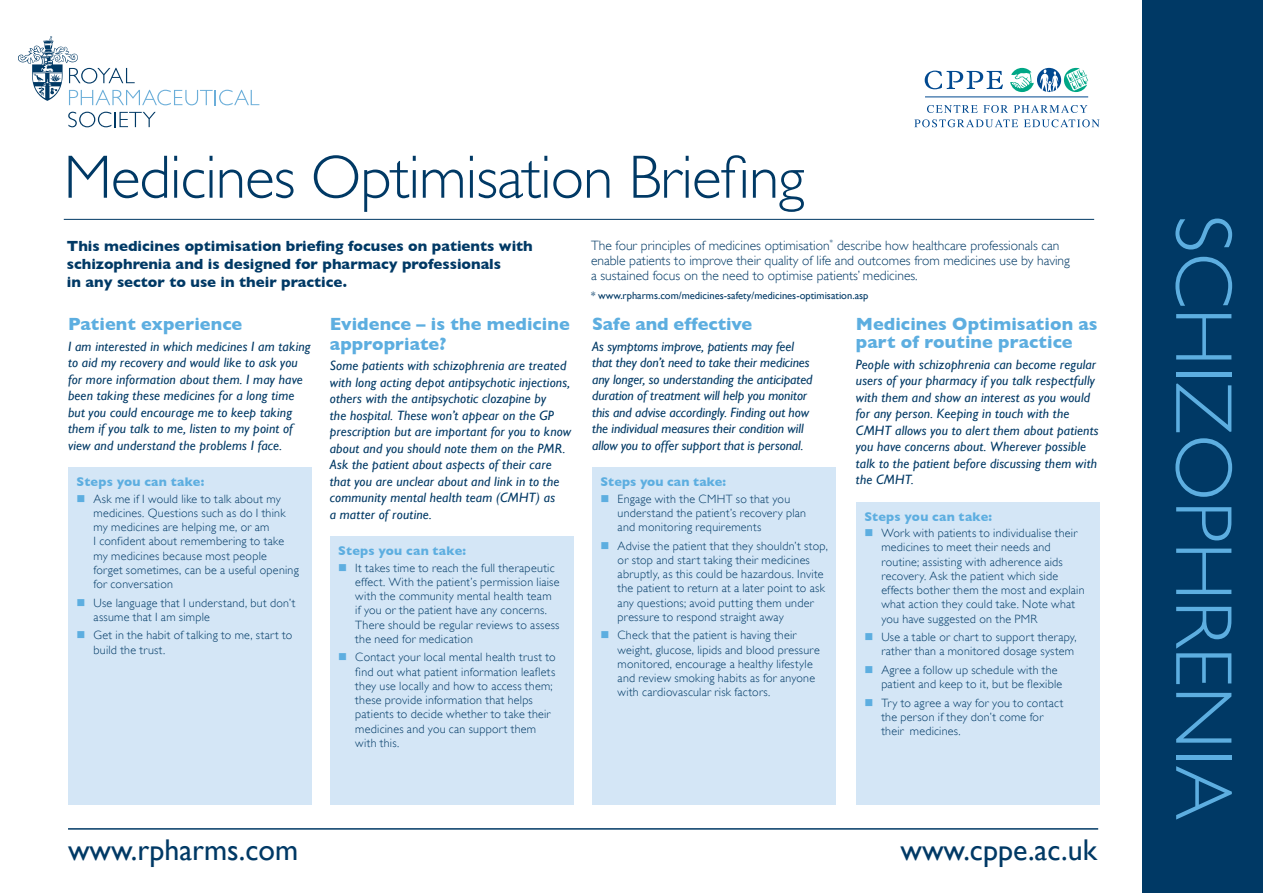
<style>
.page{position:relative;width:1263px;height:893px;background:#fff}
.page>*{position:absolute;margin:0;border:0;box-sizing:border-box;transform-origin:0 0}
.t1{font:300 81px "Gill Sans";color:#5daee0}
.t2{font:300 61.5px "Gill Sans";letter-spacing:-.015em;color:#003965}
.t3{font:30px "Gill Sans";color:#003965}
.t4{font:700 18px/19.5px "Gill Sans";letter-spacing:.005em;color:#5daee0}
.t5{font:700 15px/18px "Gill Sans";color:#003965}
.t6{font:italic 13.5px/16.5px "Gill Sans";letter-spacing:.01em;color:#003965}
.t7{font:300 13.5px/15px "Gill Sans";color:#003965}
.t8{font:700 12.75px "Gill Sans";letter-spacing:.02em;color:#5daee0}
.t9{font:300 12px/14.2px "Gill Sans";letter-spacing:.02em;color:#003965}
.t10{font:10.5px "Gill Sans";color:#003965}
.s1{color:#5daee0}
</style>
<div class="page">
<div style="left:856px;top:502px;width:243px;height:303px;background:#d4e6f6"></div>
<div style="left:592px;top:468px;width:244px;height:337px;background:#d4e6f6"></div>
<div style="left:330px;top:536px;width:244px;height:269px;background:#d4e6f6"></div>
<div style="left:68px;top:468px;width:244px;height:337px;background:#d4e6f6"></div>
<svg style="left:68px;top:112px;width:88px;height:15px"></svg>
<svg style="left:18px;top:36px;width:241px;height:69px"></svg>
<svg style="left:925px;top:71px;width:78px;height:18px"></svg>
<svg style="left:1010px;top:68px;width:78px;height:24px"></svg>
<svg style="left:927px;top:105px;width:81px;height:8px"></svg>
<svg style="left:1014px;top:105px;width:73px;height:8px"></svg>
<svg style="left:914px;top:119px;width:104px;height:8px"></svg>
<svg style="left:1024px;top:119px;width:75px;height:8px"></svg>
<hr style="left:925px;top:97px;width:163px;height:1px;background:#014990">
<hr style="left:64px;top:219px;width:1030px;height:1px;background:#003965">
<hr style="left:68px;top:828px;width:1030px;height:2px;background:#003965">
<div style="left:1143px;top:0;width:120px;height:893px;background:#003965"></div>
<h2 class="t2" style="left:64px;top:129px;width:742px">Medicines Optimisation Briefing</h2>
<p class="t5" style="left:67px;top:237px;width:467px">This medicines optimisation briefing focuses on patients with schizophrenia and is designed for pharmacy professionals<br>in any sector to use in their practice.</p>
<p class="t7" style="left:591px;top:237px;width:480px">The four principles of medicines optimisation<sup>*</sup> describe how healthcare professionals can enable patients to improve their quality of life and outcomes from medicines use by having a sustained focus on the need to optimise patients’ medicines.</p>
<p class="t10" style="left:591px;top:289px;width:279px">* www.rpharms.com/medicines-safety/medicines-optimisation.asp</p>
<h3 class="t4" style="left:68px;top:314px;width:176px">Patient experience</h3>
<p class="t6" style="left:68px;top:338px;width:244px">I am interested in which medicines I am taking to aid my recovery and would like to ask you for more information about them. I may have been taking these medicines for a long time but you could encourage me to keep taking them if you talk to me, listen to my point of view and understand the problems I face.</p>
<p class="t8" style="left:77px;top:474px;width:129px">Steps you can take:</p>
<p class="t9" style="left:94px;top:491px;width:207px;text-indent:-17px"><span class="s1">■</span> Ask me if I would like to talk about my medicines. Questions such as do I think my medicines are helping me, or am<br>I confident about remembering to take my medicines because most people forget sometimes, can be a useful opening for conversation</p>
<p class="t9" style="left:94px;top:595px;width:203px;text-indent:-17px"><span class="s1">■</span> Use language that I understand, but don’t assume that I am simple</p>
<p class="t9" style="left:94px;top:628px;width:200px;text-indent:-17px"><span class="s1">■</span> Get in the habit of talking to me, start to build the trust.</p>
<h3 class="t4" style="left:330px;top:314px;width:241px">Evidence – is the medicine appropriate?</h3>
<p class="t6" style="left:330px;top:358px;width:243px">Some patients with schizophrenia are treated with long acting depot antipsychotic injections, others with the antipsychotic clozapine by<br>the hospital. These won’t appear on the GP prescription but are important for you to know about and you should note them on the PMR.<br>Ask the patient about aspects of their care that you are unclear about and link in to the community mental health team (CMHT) as<br>a matter of routine.</p>
<p class="t8" style="left:338px;top:543px;width:129px">Steps you can take:</p>
<p class="t9" style="left:355px;top:560px;width:206px;text-indent:-17px"><span class="s1">■</span> It takes time to reach the full therapeutic effect. With the patient’s permission liaise with the community mental health team if you or the patient have any concerns.<br>There should be regular reviews to assess the need for medication</p>
<p class="t9" style="left:355px;top:650px;width:202px;text-indent:-17px"><span class="s1">■</span> Contact your local mental health trust to find out what patient information leaflets they use locally and how to access them; these provide information that helps patients to decide whether to take their medicines and you can support them with this.</p>
<h3 class="t4" style="left:592px;top:314px;width:162px">Safe and effective</h3>
<p class="t6" style="left:592px;top:338px;width:222px">As symptoms improve, patients may feel that they don’t need to take their medicines any longer, so understanding the anticipated duration of treatment will help you monitor this and advise accordingly. Finding out how the individual measures their condition will allow you to offer support that is personal.</p>
<p class="t8" style="left:601px;top:474px;width:127px">Steps you can take:</p>
<p class="t9" style="left:618px;top:491px;width:190px;text-indent:-17px"><span class="s1">■</span> Engage with the CMHT so that you understand the patient’s recovery plan and monitoring requirements</p>
<p class="t9" style="left:618px;top:538px;width:212px;text-indent:-17px"><span class="s1">■</span> Advise the patient that they shouldn’t stop, or stop and start taking their medicines abruptly, as this could be hazardous. Invite the patient to return at a later point to ask any questions; avoid putting them under pressure to respond straight away</p>
<p class="t9" style="left:618px;top:628px;width:204px;text-indent:-17px"><span class="s1">■</span> Check that the patient is having their weight, glucose, lipids and blood pressure monitored, encourage a healthy lifestyle and review smoking habits as for anyone with cardiovascular risk factors.</p>
<h3 class="t4" style="left:856px;top:315px;width:243px;line-height:18px">Medicines Optimisation as part of routine practice</h3>
<p class="t6" style="left:856px;top:356px;width:244px">People with schizophrenia can become regular users of your pharmacy if you talk respectfully with them and show an interest as you would for any person. Keeping in touch with the CMHT allows you to alert them about patients you have concerns about. Wherever possible talk to the patient before discussing them with the CMHT.</p>
<p class="t8" style="left:864px;top:509px;width:129px">Steps you can take:</p>
<p class="t9" style="left:881px;top:525px;width:205px;text-indent:-17px"><span class="s1">■</span> Work with patients to individualise their medicines to meet their needs and routine; assisting with adherence aids recovery. Ask the patient which side effects bother them the most and explain what action they could take. Note what you have suggested on the PMR</p>
<p class="t9" style="left:864px;top:629px;width:214px;text-align:right"><span class="s1">■</span> Use a table or chart to support therapy, rather than a monitored dosage system</p>
<p class="t9" style="left:881px;top:662px;width:182px;text-indent:-17px"><span class="s1">■</span> Agree a follow up schedule with the patient and keep to it, but be flexible</p>
<p class="t9" style="left:881px;top:695px;width:183px;text-indent:-17px"><span class="s1">■</span> Try to agree a way for you to contact the person if they don’t come for their medicines.</p>
<h3 class="t3" style="left:68px;top:832px;width:232px">www.rpharms.com</h3>
<h3 class="t3" style="left:900px;top:832px;width:198px">www.cppe.ac.uk</h3>
<h1 class="t1" style="left:1266px;top:215px;width:606px;rotate:90deg">SCHIZOPHRENIA</h1>
</div>
